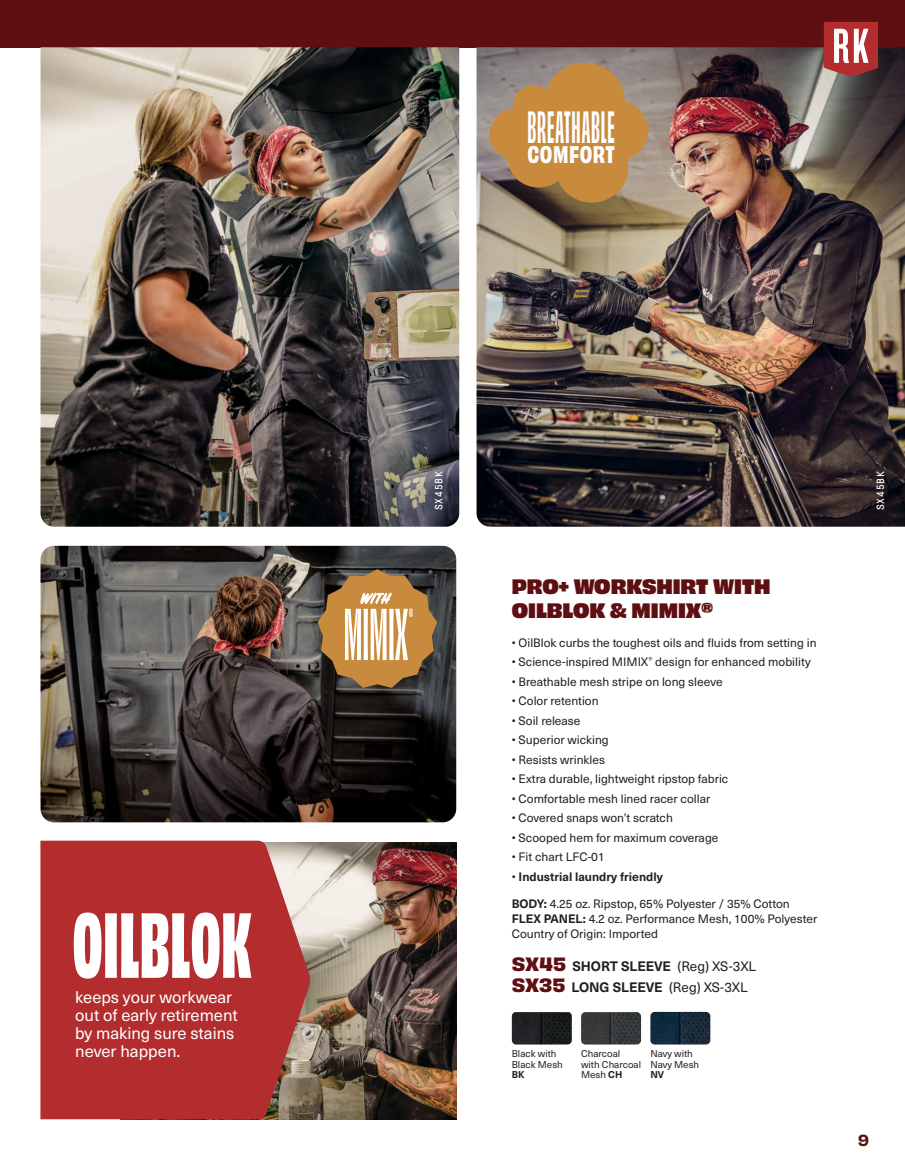
<style>
.page{position:relative;width:905px;height:1175px;background:#fff}
.page>*{position:absolute;margin:0;border:0;box-sizing:border-box;transform-origin:0 0}
.t1{font:68.4px "Obviously Comp Semi";color:#fff}
.t2{font:700 42.15px "Obviously Comp";letter-spacing:.02em;color:#fff}
.t3{font:700 22.5px "Obviously Narw";letter-spacing:.025em;color:#fff}
.t4{font:19.5px/24px "Obviously Blck";color:#5e0f12}
.t5{font:16.5px/18px "Neue Haas Unica W1 G";color:#fff}
.t6{font:600 16.05px "Sign Painter House Script";color:#fff}
.t7{font:15px "Obviously Semi";color:#5e0f12}
.t8{font:13.5px/21px "Neue Haas Unica W1 G";letter-spacing:-.01em;color:#231f20}
.t9{font:12px/15px "Neue Haas Unica W1 G";color:#231f20}
.t10{font:700 12px "Neue Haas Unica W1 G";color:#231f20}
.t11{font:11.25px "Obviously Comp Medi";color:#fff}
.t12{font:10.5px "GT Pressura Mono";letter-spacing:.075em;color:#fff}
.t13{font:9.75px/10.5px "Neue Haas Unica W1 G";color:#231f20}
.t14{font:700 9.75px "Neue Haas Unica W1 G";color:#231f20}
.s1{font-weight:400}
.s2{font-weight:700}
.s3{font-family:"Obviously";font-weight:700;font-size:18px;color:#5e0f12}
</style>
<div class="page">
<div style="left:0;top:0;width:904px;height:47px;background:#5e0f12"></div>
<img style="left:40px;top:47px;width:419px;height:479px">
<img style="left:476px;top:47px;width:428px;height:479px">
<svg style="left:489px;top:63px;width:159px;height:139px;background:#b48650"></svg>
<svg style="left:823px;top:22px;width:54px;height:54px;background:#c06365"></svg>
<img style="left:310px;top:842px;width:146px;height:277px">
<img style="left:40px;top:546px;width:416px;height:276px">
<svg style="left:41px;top:840px;width:269px;height:279px;background:#b33939"></svg>
<svg style="left:74px;top:912px;width:177px;height:66px"></svg>
<svg style="left:317px;top:569px;width:120px;height:119px;background:#9f723b"></svg>
<img style="left:650px;top:1011px;width:60px;height:33px">
<img style="left:581px;top:1012px;width:60px;height:32px">
<img style="left:512px;top:1012px;width:59px;height:32px">
<h2 class="t2" style="left:527px;top:99px;width:89px">BREATHABLE</h2>
<h3 class="t3" style="left:527px;top:138px;width:89px">COMFORT</h3>
<h3 class="t5" style="left:75px;top:987px;width:164px">keeps your workwear out of early retirement by making sure stains never happen.</h3>
<p class="t12" style="left:433px;top:510px;width:40px;rotate:-90deg">SX45BK</p>
<h3 class="t6" style="left:360px;top:589px;width:30px">WITH</h3>
<p class="t11" style="left:409px;top:605px;width:5px">®</p>
<h1 class="t1" style="left:343px;top:589px;width:66px">MIMIX</h1>
<h3 class="t4" style="left:512px;top:573px;width:260px">PRO+ WORKSHIRT WITH<br>OILBLOK &amp; MIMIX<sup>®</sup></h3>
<p class="t9" style="left:512px;top:634px;width:306px">• OilBlok curbs the toughest oils and fluids from setting in</p>
<p class="t9" style="left:512px;top:654px;width:300px">• Science-inspired MIMIX<sup>®</sup> design for enhanced mobility</p>
<p class="t9" style="left:512px;top:673px;width:212px">• Breathable mesh stripe on long sleeve</p>
<p class="t9" style="left:512px;top:693px;width:88px">• Color retention</p>
<p class="t9" style="left:512px;top:712px;width:70px">• Soil release</p>
<p class="t9" style="left:512px;top:732px;width:98px">• Superior wicking</p>
<p class="t9" style="left:512px;top:751px;width:95px">• Resists wrinkles</p>
<p class="t9" style="left:512px;top:771px;width:218px">• Extra durable, lightweight ripstop fabric</p>
<p class="t9" style="left:512px;top:790px;width:200px">• Comfortable mesh lined racer collar</p>
<p class="t9" style="left:512px;top:810px;width:162px">• Covered snaps won’t scratch</p>
<p class="t9" style="left:512px;top:829px;width:208px">• Scooped hem for maximum coverage</p>
<p class="t9" style="left:512px;top:849px;width:94px">• Fit chart LFC-01</p>
<p class="t10" style="left:512px;top:867px;width:152px"><span class="s1">•</span> Industrial laundry friendly</p>
<p class="t9" style="left:512px;top:895px;width:307px"><span class="s2">BODY:</span> 4.25 oz. Ripstop, 65% Polyester / 35% Cotton<br><span class="s2">FLEX PANEL:</span> 4.2 oz. Performance Mesh, 100% Polyester<br>Country of Origin: Imported</p>
<p class="t8" style="left:512px;top:954px;width:246px"><span class="s3">SX45</span> <span class="s2">SHORT SLEEVE</span> (Reg) XS-3XL<br><span class="s3">SX35</span> <span class="s2">LONG SLEEVE</span> (Reg) XS-3XL</p>
<p class="t13" style="left:512px;top:1047px;width:52px">Black with<br>Black Mesh</p>
<p class="t14" style="left:512px;top:1067px;width:14px">BK</p>
<p class="t13" style="left:581px;top:1047px;width:62px">Charcoal with Charcoal<br>Mesh <span class="s2">CH</span></p>
<p class="t13" style="left:650px;top:1047px;width:50px">Navy with<br>Navy Mesh</p>
<p class="t14" style="left:650px;top:1067px;width:15px">NV</p>
<p class="t12" style="left:875px;top:510px;width:40px;rotate:-90deg">SX45BK</p>
<p class="t7" style="left:857px;top:1128px;width:13px">9</p>
</div>
